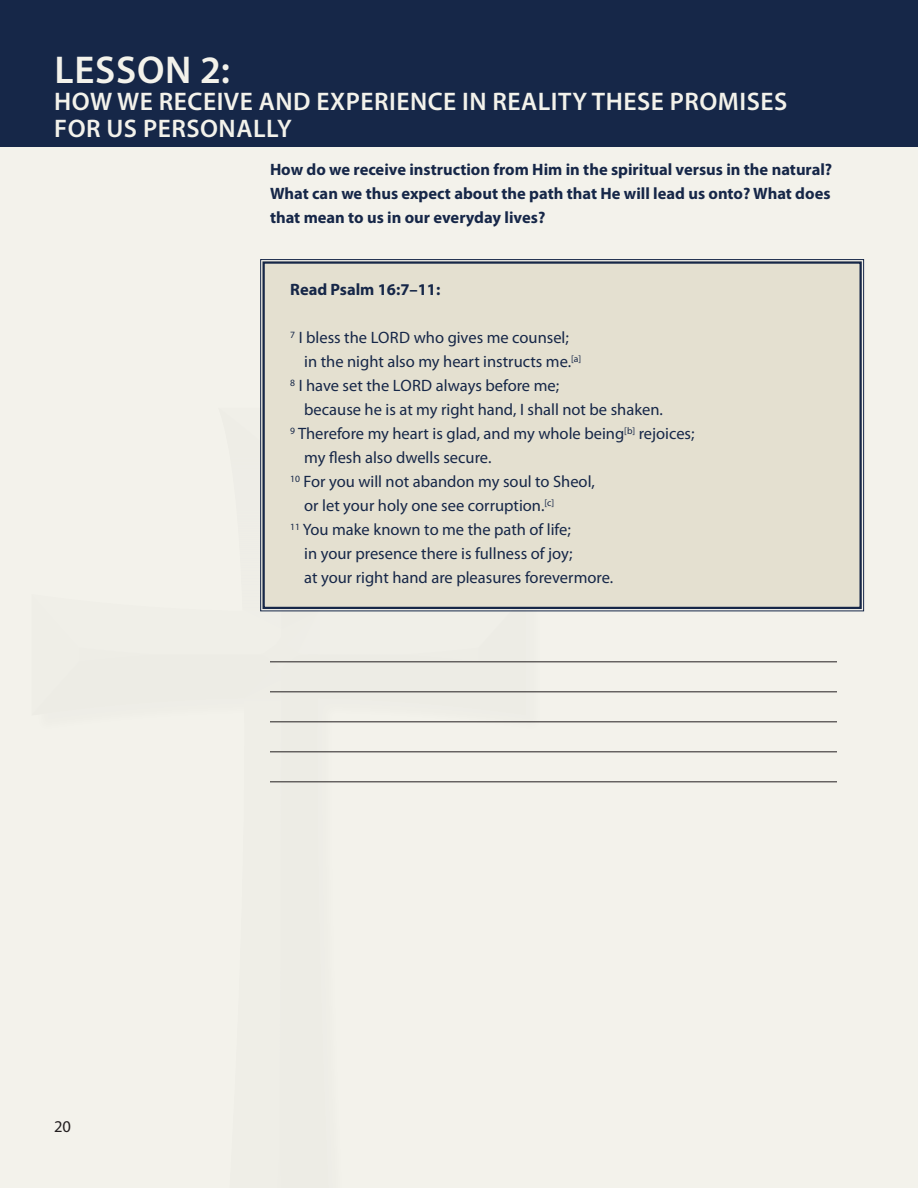
<style>
.page{position:relative;width:918px;height:1188px;background:#f3f2eb}
.page>*{position:absolute;margin:0;border:0;box-sizing:border-box;transform-origin:0 0}
.t1{font:600 38.85px "Myriad Pro";letter-spacing:.02em;color:#f3f2eb}
.t2{font:600 25.5px/27px "Myriad Pro";letter-spacing:.02em;color:#f3f2eb}
.t3{font:16.5px "Myriad Pro";color:#162748}
.t4{font:700 16.5px/24px "Myriad Pro";color:#162748;text-align:justify}
.t5{font:16.5px "Myriad Pro";color:#231f20}
</style>
<div class="page">
<div style="left:0;top:0;width:918px;height:147px;background:#162748"></div>
<div style="left:260px;top:259px;width:604px;height:353px;background:#e4e0d0"></div>
<div style="left:263px;top:261px;width:599px;height:348px;border:2px solid #162748"></div>
<hr style="left:270px;top:661px;width:567px;height:1px;background:#231f20">
<hr style="left:270px;top:691px;width:567px;height:1px;background:#231f20">
<hr style="left:270px;top:721px;width:567px;height:1px;background:#231f20">
<hr style="left:270px;top:751px;width:567px;height:1px;background:#231f20">
<hr style="left:270px;top:781px;width:567px;height:1px;background:#231f20">
<h1 class="t1" style="left:54px;top:45px;width:177px">LESSON 2:</h1>
<h2 class="t2" style="left:54px;top:87px;width:735px">HOW WE RECEIVE AND EXPERIENCE IN REALITY THESE PROMISES<br>FOR US PERSONALLY</h2>
<p class="t4" style="left:270px;top:157px;width:564px">How do we receive instruction from Him in the spiritual versus in the natural?<br>What can we thus expect about the path that He will lead us onto? What does that mean to us in our everyday lives?</p>
<p class="t5" style="left:54px;top:1116px;width:18px">20</p>
<p class="t4" style="left:290px;top:277px;width:152px">Read Psalm 16:7–11:</p>
<p class="t3" style="left:290px;top:328px;width:280px"><sup>7</sup> I bless the LORD who gives me counsel;</p>
<p class="t3" style="left:304px;top:352px;width:279px">in the night also my heart instructs me.<sup>[a]</sup></p>
<p class="t3" style="left:290px;top:376px;width:270px"><sup>8</sup> I have set the LORD always before me;</p>
<p class="t3" style="left:304px;top:400px;width:360px">because he is at my right hand, I shall not be shaken.</p>
<p class="t3" style="left:290px;top:424px;width:406px"><sup>9</sup> Therefore my heart is glad, and my whole being<sup>[b]</sup> rejoices;</p>
<p class="t3" style="left:304px;top:448px;width:189px">my flesh also dwells secure.</p>
<p class="t3" style="left:290px;top:472px;width:306px"><sup>10</sup> For you will not abandon my soul to Sheol,</p>
<p class="t3" style="left:304px;top:496px;width:252px">or let your holy one see corruption.<sup>[c]</sup></p>
<p class="t3" style="left:290px;top:520px;width:282px"><sup>11</sup> You make known to me the path of life;</p>
<p class="t3" style="left:304px;top:544px;width:270px">in your presence there is fullness of joy;</p>
<p class="t3" style="left:304px;top:568px;width:310px">at your right hand are pleasures forevermore.</p>
</div>
